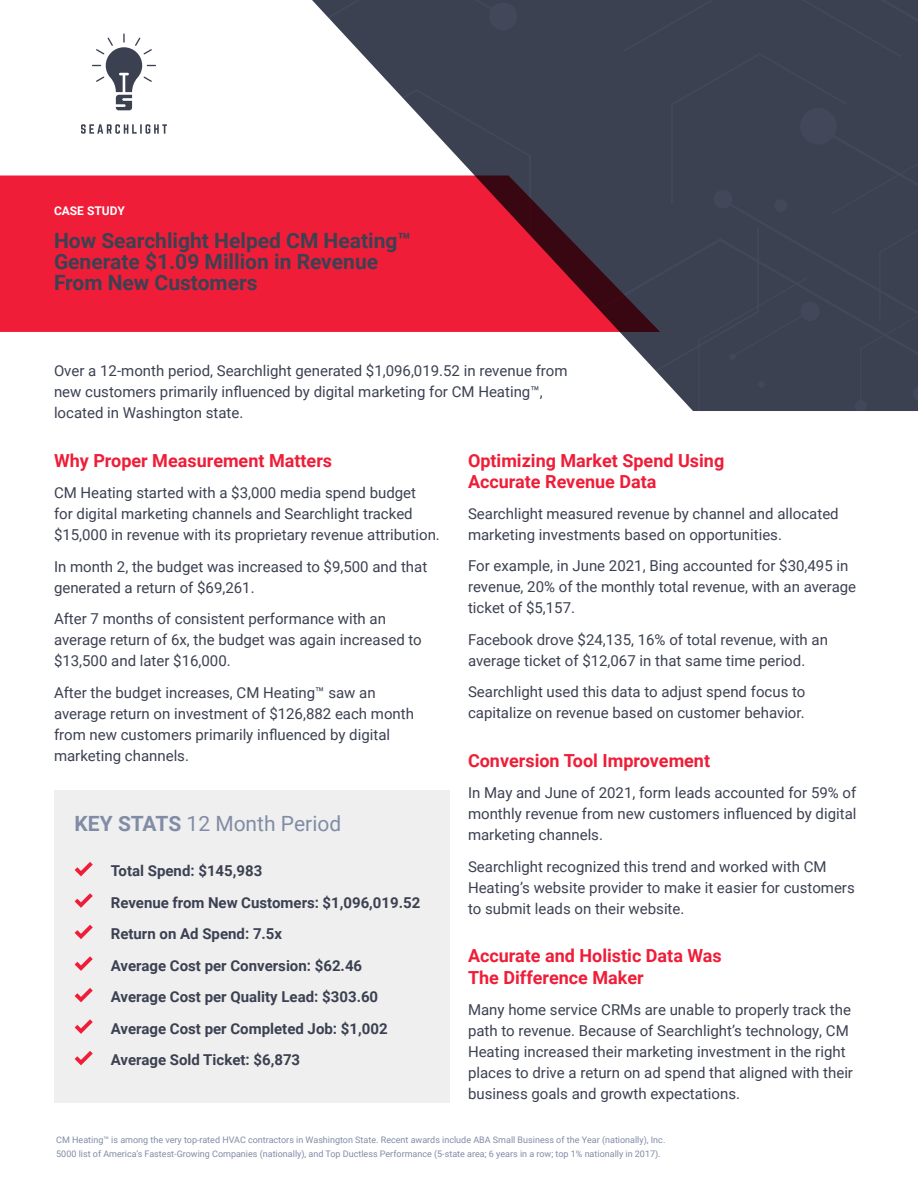
<style>
.page{position:relative;width:918px;height:1188px;background:#fff}
.page>*{position:absolute;margin:0;border:0;box-sizing:border-box;transform-origin:0 0}
.t1{font:700 21px/21px "Roboto";color:#3c4152}
.t2{font:21px "Roboto";color:#818ca5}
.t3{font:700 18px/21.6px "Roboto";color:#ef1d38}
.t4{font:15px/21px "Roboto";color:#3c4152}
.t5{font:700 15px/31.5px "Roboto";color:#3c4152}
.t6{font:700 12px "Roboto";color:#fff}
.t7{font:9px/13.5px "Roboto";color:#818ca5}
.s1{font-weight:700}
</style>
<div class="page">
<svg style="left:312px;top:0;width:606px;height:411px"></svg>
<div style="left:800px;top:108px;width:37px;height:37px;background:#42485a;border-radius:50%"></div>
<div style="left:714px;top:190px;width:18px;height:18px;background:#42485a;border-radius:50%"></div>
<svg style="left:0;top:176px;width:660px;height:156px;background:#d01f38"></svg>
<svg style="left:92px;top:33px;width:64px;height:77px"></svg>
<svg style="left:81px;top:124px;width:86px;height:10px"></svg>
<div style="left:54px;top:790px;width:396px;height:313px;background:#efefef"></div>
<svg style="left:75px;top:862px;width:18px;height:14px"></svg>
<svg style="left:75px;top:893px;width:18px;height:15px"></svg>
<svg style="left:75px;top:925px;width:18px;height:14px"></svg>
<svg style="left:75px;top:956px;width:18px;height:15px"></svg>
<svg style="left:75px;top:988px;width:18px;height:14px"></svg>
<svg style="left:75px;top:1019px;width:18px;height:15px"></svg>
<svg style="left:75px;top:1051px;width:18px;height:14px"></svg>
<p class="t6" style="left:54px;top:202px;width:72px">CASE STUDY</p>
<h1 class="t1" style="left:54px;top:230px;width:358px">How Searchlight Helped CM Heating™<br>Generate $1.09 Million in Revenue<br>From New Customers</h1>
<p class="t4" style="left:54px;top:360px;width:515px">Over a 12-month period, Searchlight generated $1,096,019.52 in revenue from new customers primarily influenced by digital marketing for CM Heating™, located in Washington state.</p>
<p class="t3" style="left:54px;top:449px;width:280px">Why Proper Measurement Matters</p>
<p class="t4" style="left:54px;top:482px;width:387px">CM Heating started with a $3,000 media spend budget<br>for digital marketing channels and Searchlight tracked $15,000 in revenue with its proprietary revenue attribution.</p>
<p class="t4" style="left:54px;top:555px;width:375px">In month 2, the budget was increased to $9,500 and that generated a return of $69,261.</p>
<p class="t4" style="left:54px;top:608px;width:369px">After 7 months of consistent performance with an average return of 6x, the budget was again increased to $13,500 and later $16,000.</p>
<p class="t4" style="left:54px;top:681px;width:362px">After the budget increases, CM Heating™ saw an average return on investment of $126,882 each month from new customers primarily influenced by digital marketing channels.</p>
<p class="t3" style="left:468px;top:449px;width:258px">Optimizing Market Spend Using<br>Accurate Revenue Data</p>
<p class="t4" style="left:468px;top:502px;width:372px">Searchlight measured revenue by channel and allocated marketing investments based on opportunities.</p>
<p class="t4" style="left:468px;top:555px;width:390px">For example, in June 2021, Bing accounted for $30,495 in revenue, 20% of the monthly total revenue, with an average ticket of $5,157.</p>
<p class="t4" style="left:468px;top:628px;width:362px">Facebook drove $24,135, 16% of total revenue, with an average ticket of $12,067 in that same time period.</p>
<p class="t4" style="left:468px;top:681px;width:339px">Searchlight used this data to adjust spend focus to capitalize on revenue based on customer behavior.</p>
<p class="t3" style="left:468px;top:749px;width:244px">Conversion Tool Improvement</p>
<p class="t4" style="left:468px;top:782px;width:390px;text-align:justify">In May and June of 2021, form leads accounted for 59% of monthly revenue from new customers influenced by digital marketing channels.</p>
<p class="t4" style="left:468px;top:855px;width:388px">Searchlight recognized this trend and worked with CM<br>Heating’s website provider to make it easier for customers to submit leads on their website.</p>
<p class="t3" style="left:468px;top:944px;width:255px">Accurate and Holistic Data Was<br>The Difference Maker</p>
<p class="t4" style="left:468px;top:999px;width:387px">Many home service CRMs are unable to properly track the path to revenue. Because of Searchlight’s technology, CM Heating increased their marketing investment in the right places to drive a return on ad spend that aligned with their business goals and growth expectations.</p>
<p class="t7" style="left:56px;top:1133px;width:611px">CM Heating™ is among the very top-rated HVAC contractors in Washington State. Recent awards include ABA Small Business of the Year (nationally), Inc.<br>5000 list of America’s Fastest-Growing Companies (nationally), and Top Ductless Performance (5-state area; 6 years in a row; top 1% nationally in 2017).</p>
<h1 class="t2" style="left:75px;top:809px;width:268px"><span class="s1">KEY STATS</span> 12 Month Period</h1>
<p class="t5" style="left:111px;top:855px;width:311px">Total Spend: $145,983<br>Revenue from New Customers: $1,096,019.52<br>Return on Ad Spend: 7.5x<br>Average Cost per Conversion: $62.46<br>Average Cost per Quality Lead: $303.60<br>Average Cost per Completed Job: $1,002<br>Average Sold Ticket: $6,873</p>
</div>
